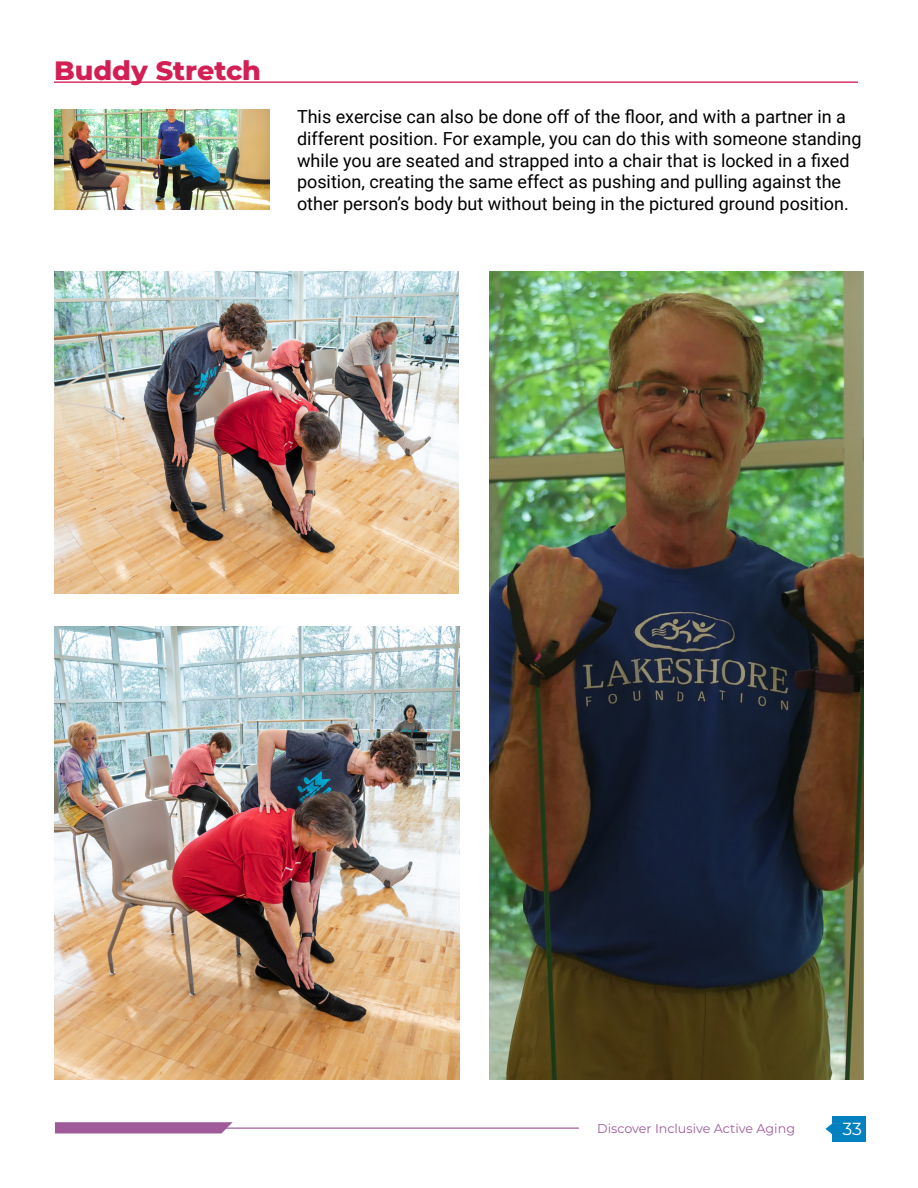
<style>
.page{position:relative;width:918px;height:1188px;background:#fff}
.page>*{position:absolute;margin:0;border:0;box-sizing:border-box;transform-origin:0 0}
.t1{font:800 27px "Montserrat";color:#d22054}
.t2{font:18px/21.6px "Roboto";color:#000}
.t3{font:17.55px "Montserrat";color:#fff}
.t4{font:12.75px "Montserrat";color:#9f5a99}
</style>
<div class="page">
<svg style="left:55px;top:1122px;width:178px;height:11px;background:#a3619d"></svg>
<hr style="left:224px;top:1128px;width:355px;height:1px;background:#9f5a99">
<div style="left:832px;top:1116px;width:34px;height:26px;background:#0181c0"></div>
<svg style="left:826px;top:1123px;width:6px;height:11px"></svg>
<hr style="left:54px;top:81px;width:804px;height:2px;background:#d22054">
<img style="left:54px;top:110px;width:216px;height:100px">
<img style="left:54px;top:272px;width:405px;height:322px">
<img style="left:55px;top:626px;width:405px;height:454px">
<img style="left:489px;top:272px;width:375px;height:808px">
<h1 class="t1" style="left:54px;top:51px;width:209px">Buddy Stretch</h1>
<p class="t2" style="left:297px;top:105px;width:566px">This exercise can also be done off of the floor, and with a partner in a different position. For example, you can do this with someone standing while you are seated and strapped into a chair that is locked in a fixed position, creating the same effect as pushing and pulling against the other person’s body but without being in the pictured ground position.</p>
<p class="t4" style="left:597px;top:1120px;width:199px">Discover Inclusive Active Aging</p>
<p class="t3" style="left:842px;top:1116px;width:21px">33</p>
</div>
